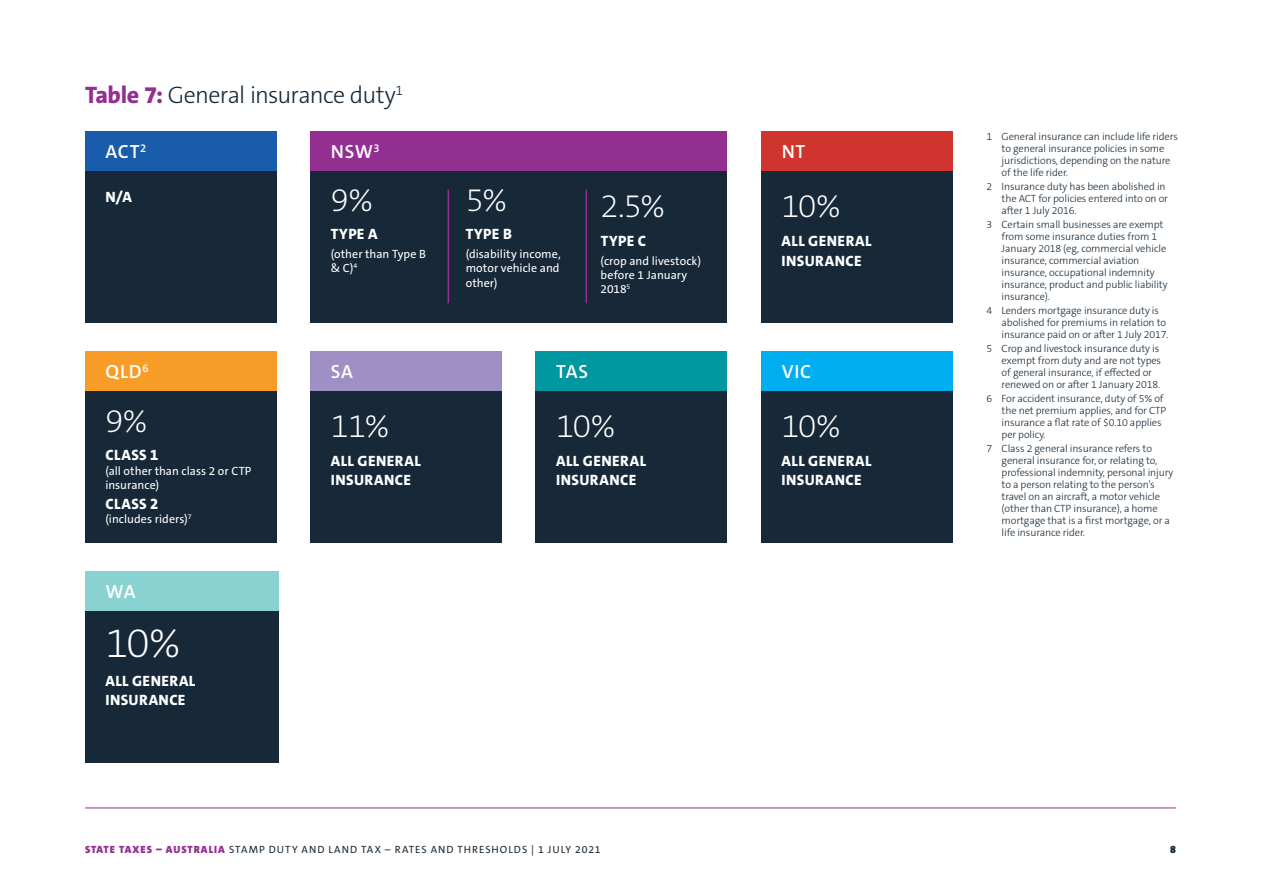
<style>
.page{position:relative;width:1263px;height:893px;background:#fff}
.page>*{position:absolute;margin:0;border:0;box-sizing:border-box;transform-origin:0 0}
.t1{font:200 42px "The Sans C5";color:#fff}
.t2{font:200 33px "The Sans C5";letter-spacing:-.045em;color:#fff}
.t3{font:300 24px "The Sans C5";letter-spacing:-.03em;color:#172938}
.t4{font:600 19.05px "The Sans C5";letter-spacing:.04em;color:#fff}
.t5{font:800 15px/19.5px "The Sans C5";letter-spacing:.03em;color:#fff}
.t6{font:12px/14.4px "The Sans C5";letter-spacing:.005em;color:#fff}
.t7{font:300 10.5px/12px "The Sans C5";letter-spacing:-.01em;color:#172938}
.t8{font:10.5px "The Sans C5";letter-spacing:.095em;color:#172938}
.t9{font:900 10.5px "The Sans C5";color:#172938}
.s1{font-weight:800;color:#942f92}
.s2{font-weight:900;color:#942f92}
</style>
<div class="page">
<hr style="left:85px;top:807px;width:1091px;height:1px;background:#942f92">
<div style="left:761px;top:171px;width:191px;height:152px;background:#172938"></div>
<div style="left:761px;top:132px;width:191px;height:39px;background:#cf342e"></div>
<div style="left:85px;top:171px;width:191px;height:152px;background:#172938"></div>
<div style="left:85px;top:132px;width:191px;height:39px;background:#185cab"></div>
<div style="left:310px;top:391px;width:192px;height:151px;background:#172938"></div>
<div style="left:310px;top:352px;width:192px;height:39px;background:#9e8fc4"></div>
<div style="left:536px;top:391px;width:191px;height:151px;background:#172938"></div>
<div style="left:536px;top:352px;width:191px;height:39px;background:#0097a0"></div>
<div style="left:761px;top:391px;width:191px;height:151px;background:#172938"></div>
<div style="left:761px;top:352px;width:191px;height:39px;background:#00aeef"></div>
<div style="left:85px;top:391px;width:191px;height:151px;background:#172938"></div>
<div style="left:85px;top:352px;width:191px;height:39px;background:#f89c28"></div>
<div style="left:85px;top:611px;width:194px;height:151px;background:#172938"></div>
<div style="left:85px;top:572px;width:194px;height:39px;background:#89d2d1"></div>
<div style="left:310px;top:171px;width:417px;height:152px;background:#172938"></div>
<div style="left:310px;top:132px;width:417px;height:39px;background:#942f92"></div>
<hr style="left:448px;top:190px;width:1px;height:113px;background:#942f92">
<hr style="left:585px;top:190px;width:2px;height:113px;background:#942f92">
<h3 class="t3" style="left:85px;top:79px;width:320px"><span class="s1">Table 7:</span> General insurance duty<sup>1</sup></h3>
<h3 class="t4" style="left:106px;top:140px;width:42px">ACT<sup>2</sup></h3>
<h3 class="t4" style="left:331px;top:140px;width:50px">NSW<sup>3</sup></h3>
<h3 class="t4" style="left:782px;top:140px;width:25px">NT</h3>
<h3 class="t5" style="left:105px;top:188px;width:28px">N/A</h3>
<h2 class="t2" style="left:331px;top:178px;width:44px">9%</h2>
<h3 class="t5" style="left:331px;top:225px;width:48px">TYPE A</h3>
<p class="t6" style="left:331px;top:247px;width:97px">(other than Type B &amp; C)<sup>4</sup></p>
<h2 class="t2" style="left:466px;top:178px;width:43px">5%</h2>
<h3 class="t5" style="left:466px;top:225px;width:48px">TYPE B</h3>
<p class="t6" style="left:466px;top:247px;width:97px;text-align:justify">(disability income, motor vehicle and other)</p>
<h2 class="t2" style="left:601px;top:185px;width:66px">2.5%</h2>
<h3 class="t5" style="left:601px;top:231px;width:47px">TYPE C</h3>
<p class="t6" style="left:601px;top:253px;width:102px">(crop and livestock) before 1 January<br>2018<sup>5</sup></p>
<h2 class="t2" style="left:781px;top:185px;width:61px">10%</h2>
<h3 class="t5" style="left:782px;top:231px;width:91px">ALL GENERAL<br>INSURANCE</h3>
<h3 class="t4" style="left:106px;top:360px;width:44px">QLD<sup>6</sup></h3>
<h3 class="t4" style="left:331px;top:360px;width:24px">SA</h3>
<h3 class="t4" style="left:556px;top:360px;width:33px">TAS</h3>
<h3 class="t4" style="left:782px;top:360px;width:31px">VIC</h3>
<h2 class="t2" style="left:105px;top:400px;width:44px">9%</h2>
<h3 class="t5" style="left:105px;top:446px;width:54px">CLASS 1</h3>
<p class="t6" style="left:105px;top:464px;width:148px">(all other than class 2 or CTP insurance)</p>
<h3 class="t5" style="left:105px;top:494px;width:54px">CLASS 2</h3>
<p class="t6" style="left:105px;top:512px;width:88px">(includes riders)<sup>7</sup></p>
<h2 class="t2" style="left:331px;top:405px;width:60px">11%</h2>
<h3 class="t5" style="left:331px;top:451px;width:91px">ALL GENERAL<br>INSURANCE</h3>
<h2 class="t2" style="left:556px;top:405px;width:61px">10%</h2>
<h3 class="t5" style="left:556px;top:451px;width:91px">ALL GENERAL<br>INSURANCE</h3>
<h2 class="t2" style="left:781px;top:405px;width:61px">10%</h2>
<h3 class="t5" style="left:782px;top:451px;width:91px">ALL GENERAL<br>INSURANCE</h3>
<p class="t7" style="left:1001px;top:130px;width:178px;text-indent:-15px">1 General insurance can include life riders to general insurance policies in some jurisdictions, depending on the nature of the life rider.</p>
<p class="t7" style="left:1001px;top:180px;width:168px;text-indent:-15px">2 Insurance duty has been abolished in the ACT for policies entered into on or after 1 July 2016.</p>
<p class="t7" style="left:1001px;top:218px;width:167px;text-indent:-15px">3 Certain small businesses are exempt from some insurance duties from 1<br>January 2018 (eg, commercial vehicle insurance, commercial aviation insurance, occupational indemnity insurance, product and public liability insurance).</p>
<p class="t7" style="left:1001px;top:305px;width:169px;text-indent:-15px">4 Lenders mortgage insurance duty is abolished for premiums in relation to insurance paid on or after 1 July 2017.</p>
<p class="t7" style="left:1001px;top:343px;width:161px;text-indent:-15px">5 Crop and livestock insurance duty is exempt from duty and are not types of general insurance, if effected or renewed on or after 1 January 2018.</p>
<p class="t7" style="left:1001px;top:393px;width:166px;text-indent:-15px">6 For accident insurance, duty of 5% of the net premium applies, and for CTP insurance a flat rate of $0.10 applies per policy.</p>
<p class="t7" style="left:1001px;top:443px;width:173px;text-indent:-15px">7 Class 2 general insurance refers to general insurance for, or relating to, professional indemnity, personal injury to a person relating to the person’s travel on an aircraft, a motor vehicle (other than CTP insurance), a home mortgage that is a first mortgage, or a life insurance rider.</p>
<h3 class="t4" style="left:106px;top:579px;width:32px">WA</h3>
<h1 class="t1" style="left:105px;top:616px;width:76px">10%</h1>
<h3 class="t5" style="left:105px;top:671px;width:91px">ALL GENERAL<br>INSURANCE</h3>
<p class="t8" style="left:85px;top:842px;width:517px"><span class="s2">STATE TAXES – AUSTRALIA</span> STAMP DUTY AND LAND TAX – RATES AND THRESHOLDS | 1 JULY 2021</p>
<p class="t9" style="left:1170px;top:842px;width:7px">8</p>
</div>
